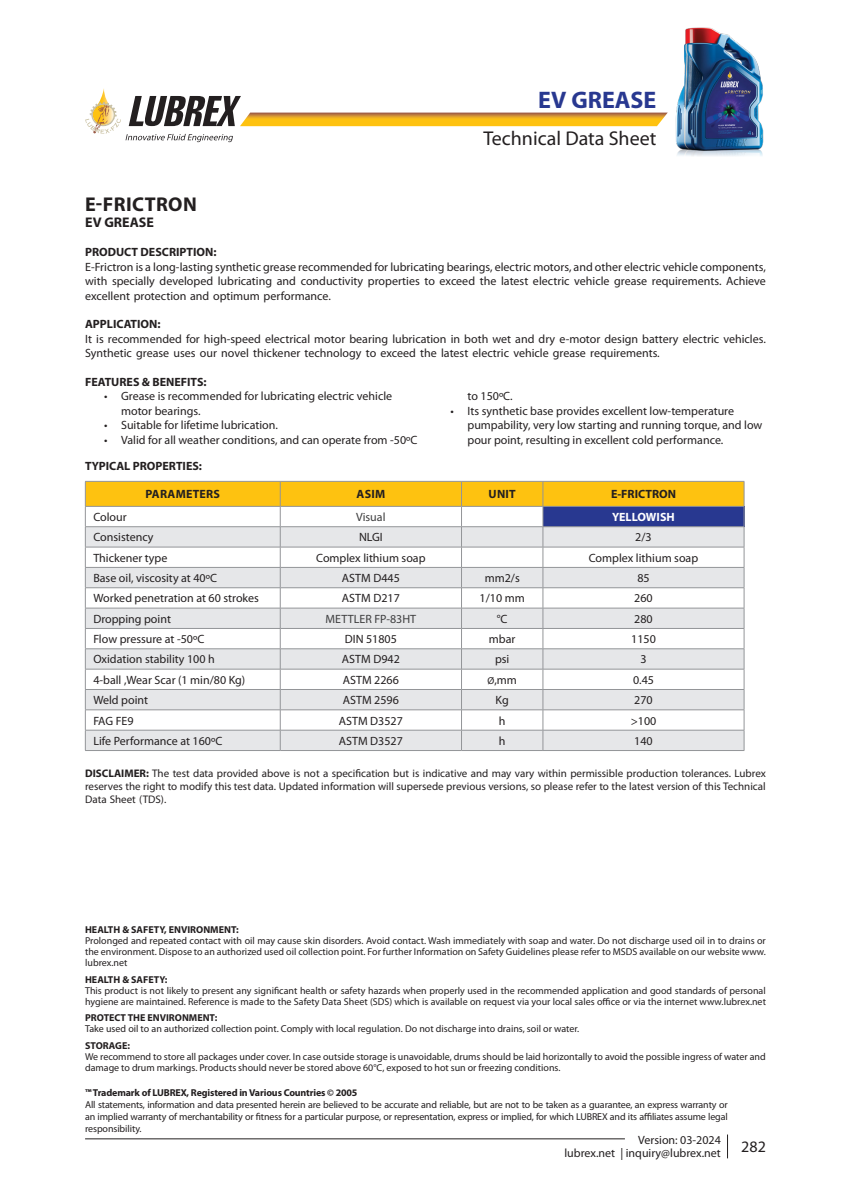
<style>
.page{position:relative;width:851px;height:1191px;background:#fff}
.page>*{position:absolute;margin:0;border:0;box-sizing:border-box;transform-origin:0 0}
.t1{font:700 24px "Myriad Pro";color:#283890}
.t2{font:20px "Myriad Pro";color:#231f20}
.t3{font:700 20px "Myriad Pro";letter-spacing:.02em;color:#231f20}
.t4{font:16px "Myriad Pro";color:#231f20}
.t5{font:700 14px "Myriad Pro";color:#231f20}
.t6{font:12px/14.4px "Myriad Pro";color:#231f20}
.t7{font:700 12px "Myriad Pro";color:#231f20}
.t8{font:12px "Myriad Pro";color:#3e3e3f}
.t9{font:700 12px "Myriad Pro";letter-spacing:.02em;color:#231f20}
.t10{font:700 12px "Myriad Pro";color:#fff}
.t11{font:11px/13.2px "Myriad Pro";color:#231f20;text-align:justify}
.t12{font:10px/11px "Myriad Pro";color:#231f20;text-align:justify}
.t13{font:700 10px "Myriad Pro";letter-spacing:-.005em;color:#231f20}
.s1{font-size:10px}
.s2{font-weight:700}
</style>
<div class="page">
<svg style="left:85px;top:88px;width:582px;height:54px"></svg>
<hr style="left:85px;top:1138px;width:539px;height:1px;background:#231f20">
<svg style="left:727px;top:1134px;width:1px;height:24px"></svg>
<svg style="left:85px;top:481px;width:659px;height:269px"></svg>
<hr style="left:85px;top:750px;width:195px;height:1px;background:#939598">
<hr style="left:280px;top:750px;width:181px;height:1px;background:#939598">
<hr style="left:461px;top:750px;width:82px;height:1px;background:#939598">
<hr style="left:543px;top:750px;width:201px;height:1px;background:#939598">
<img style="left:675px;top:27px;width:89px;height:129px">
<p class="t1" style="left:538px;top:84px;width:120px">EV GREASE</p>
<h2 class="t2" style="left:483px;top:126px;width:174px">Technical Data Sheet</h2>
<p class="t3" style="left:85px;top:191px;width:113px">E-FRICTRON</p>
<p class="t5" style="left:85px;top:214px;width:70px">EV GREASE</p>
<p class="t7" style="left:85px;top:244px;width:133px">PRODUCT DESCRIPTION:</p>
<p class="t6" style="left:85px;top:259px;width:682px;text-align:justify">E-Frictron is a long-lasting synthetic grease recommended for lubricating bearings, electric motors, and other electric vehicle components, with specially developed lubricating and conductivity properties to exceed the latest electric vehicle grease requirements. Achieve excellent protection and optimum performance.</p>
<p class="t7" style="left:85px;top:316px;width:77px">APPLICATION:</p>
<p class="t6" style="left:85px;top:331px;width:682px">It is recommended for high-speed electrical motor bearing lubrication in both wet and dry e-motor design battery electric vehicles.<br>Synthetic grease uses our novel thickener technology to exceed the latest electric vehicle grease requirements.</p>
<p class="t7" style="left:85px;top:374px;width:123px">FEATURES &amp; BENEFITS:</p>
<p class="t6" style="left:121px;top:389px;width:272px;text-indent:-17px">• Grease is recommended for lubricating electric vehicle motor bearings.</p>
<p class="t6" style="left:104px;top:418px;width:175px">• Suitable for lifetime lubrication.</p>
<p class="t6" style="left:104px;top:432px;width:315px">• Valid for all weather conditions, and can operate from -50ºC</p>
<p class="t6" style="left:467px;top:389px;width:47px">to 150ºC.</p>
<p class="t6" style="left:467px;top:403px;width:296px;text-indent:-17px">• Its synthetic base provides excellent low-temperature pumpability, very low starting and running torque, and low pour point, resulting in excellent cold performance.</p>
<p class="t7" style="left:85px;top:458px;width:118px">TYPICAL PROPERTIES:</p>
<p class="t9" style="left:145px;top:486px;width:76px">PARAMETERS</p>
<p class="t7" style="left:356px;top:486px;width:30px">ASIM</p>
<p class="t7" style="left:488px;top:486px;width:29px">UNIT</p>
<p class="t7" style="left:611px;top:486px;width:66px">E-FRICTRON</p>
<p class="t6" style="left:93px;top:509px;width:35px">Colour</p>
<p class="t8" style="left:356px;top:509px;width:31px">Visual</p>
<p class="t10" style="left:612px;top:509px;width:64px">YELLOWISH</p>
<p class="t6" style="left:93px;top:530px;width:62px">Consistency</p>
<p class="t6" style="left:359px;top:530px;width:25px">NLGI</p>
<p class="t6" style="left:635px;top:530px;width:18px">2/3</p>
<p class="t6" style="left:93px;top:550px;width:76px">Thickener type</p>
<p class="t6" style="left:316px;top:550px;width:111px">Complex lithium soap</p>
<p class="t6" style="left:588px;top:550px;width:111px">Complex lithium soap</p>
<p class="t6" style="left:93px;top:570px;width:125px">Base oil, viscosity at 40ºC</p>
<p class="t6" style="left:342px;top:570px;width:59px">ASTM D445</p>
<p class="t6" style="left:484px;top:570px;width:37px">mm2/s</p>
<p class="t6" style="left:637px;top:570px;width:14px">85</p>
<p class="t6" style="left:93px;top:591px;width:167px">Worked penetration at 60 strokes</p>
<p class="t6" style="left:342px;top:591px;width:59px">ASTM D217</p>
<p class="t6" style="left:479px;top:591px;width:47px">1/10 mm</p>
<p class="t6" style="left:634px;top:591px;width:20px">260</p>
<p class="t6" style="left:93px;top:611px;width:79px">Dropping point</p>
<p class="t8" style="left:325px;top:611px;width:92px">METTLER FP-83HT</p>
<p class="t6" style="left:496px;top:611px;width:12px">°C</p>
<p class="t6" style="left:634px;top:611px;width:20px">280</p>
<p class="t6" style="left:93px;top:631px;width:112px">Flow pressure at -50ºC</p>
<p class="t6" style="left:345px;top:631px;width:54px">DIN 51805</p>
<p class="t6" style="left:489px;top:631px;width:28px">mbar</p>
<p class="t6" style="left:631px;top:631px;width:26px">1150</p>
<p class="t6" style="left:93px;top:652px;width:123px">Oxidation stability 100 h</p>
<p class="t6" style="left:342px;top:652px;width:59px">ASTM D942</p>
<p class="t6" style="left:495px;top:652px;width:16px">psi</p>
<p class="t6" style="left:640px;top:652px;width:8px">3</p>
<p class="t6" style="left:93px;top:672px;width:153px">4-ball ,Wear Scar (1 min/80 Kg)</p>
<p class="t6" style="left:343px;top:672px;width:58px">ASTM 2266</p>
<p class="t6" style="left:487px;top:672px;width:31px"><span class="s1">Ø</span>,mm</p>
<p class="t6" style="left:633px;top:672px;width:22px">0.45</p>
<p class="t6" style="left:93px;top:692px;width:56px">Weld point</p>
<p class="t6" style="left:343px;top:692px;width:58px">ASTM 2596</p>
<p class="t6" style="left:495px;top:692px;width:15px">Kg</p>
<p class="t6" style="left:634px;top:692px;width:20px">270</p>
<p class="t6" style="left:93px;top:713px;width:42px">FAG FE9</p>
<p class="t6" style="left:339px;top:713px;width:66px">ASTM D3527</p>
<p class="t6" style="left:499px;top:713px;width:8px">h</p>
<p class="t6" style="left:630px;top:713px;width:27px">&gt;100</p>
<p class="t6" style="left:93px;top:733px;width:130px">Life Performance at 160ºC</p>
<p class="t6" style="left:339px;top:733px;width:66px">ASTM D3527</p>
<p class="t6" style="left:499px;top:733px;width:8px">h</p>
<p class="t6" style="left:634px;top:733px;width:20px">140</p>
<p class="t11" style="left:85px;top:766px;width:682px"><span class="s2">DISCLAIMER:</span> The test data provided above is not a specification but is indicative and may vary within permissible production tolerances. Lubrex reserves the right to modify this test data. Updated information will supersede previous versions, so please refer to the latest version of this Technical Data Sheet (TDS).</p>
<p class="t13" style="left:85px;top:923px;width:155px">HEALTH &amp; SAFETY, ENVIRONMENT:</p>
<p class="t12" style="left:85px;top:935px;width:682px">Prolonged and repeated contact with oil may cause skin disorders. Avoid contact. Wash immediately with soap and water. Do not discharge used oil in to drains or the environment. Dispose to an authorized used oil collection point. For further Information on Safety Guidelines please refer to MSDS available on our website www. lubrex.net</p>
<p class="t13" style="left:85px;top:973px;width:84px">HEALTH &amp; SAFETY:</p>
<p class="t12" style="left:85px;top:984px;width:682px">This product is not likely to present any significant health or safety hazards when properly used in the recommended application and good standards of personal hygiene are maintained. Reference is made to the Safety Data Sheet (SDS) which is available on request via your local sales office or via the internet www.lubrex.net</p>
<p class="t13" style="left:85px;top:1011px;width:134px">PROTECT THE ENVIRONMENT:</p>
<p class="t12" style="left:85px;top:1023px;width:495px">Take used oil to an authorized collection point. Comply with local regulation. Do not discharge into drains, soil or water.</p>
<p class="t13" style="left:85px;top:1039px;width:46px">STORAGE:</p>
<p class="t12" style="left:85px;top:1051px;width:682px">We recommend to store all packages under cover. In case outside storage is unavoidable, drums should be laid horizontally to avoid the possible ingress of water and damage to drum markings. Products should never be stored above 60°C, exposed to hot sun or freezing conditions.</p>
<p class="t13" style="left:85px;top:1085px;width:274px">™ Trademark of LUBREX, Registered in Various Countries © 2005</p>
<p class="t12" style="left:85px;top:1098px;width:644px;line-height:12px">All statements, information and data presented herein are believed to be accurate and reliable, but are not to be taken as a guarantee, an express warranty or an implied warranty of merchantability or fitness for a particular purpose, or representation, express or implied, for which LUBREX and its affiliates assume legal responsibility.</p>
<p class="t6" style="left:638px;top:1132px;width:84px">Version: 03-2024</p>
<p class="t6" style="left:564px;top:1145px;width:158px">lubrex.net | inquiry@lubrex.net</p>
<h3 class="t4" style="left:741px;top:1136px;width:26px">282</h3>
</div>
